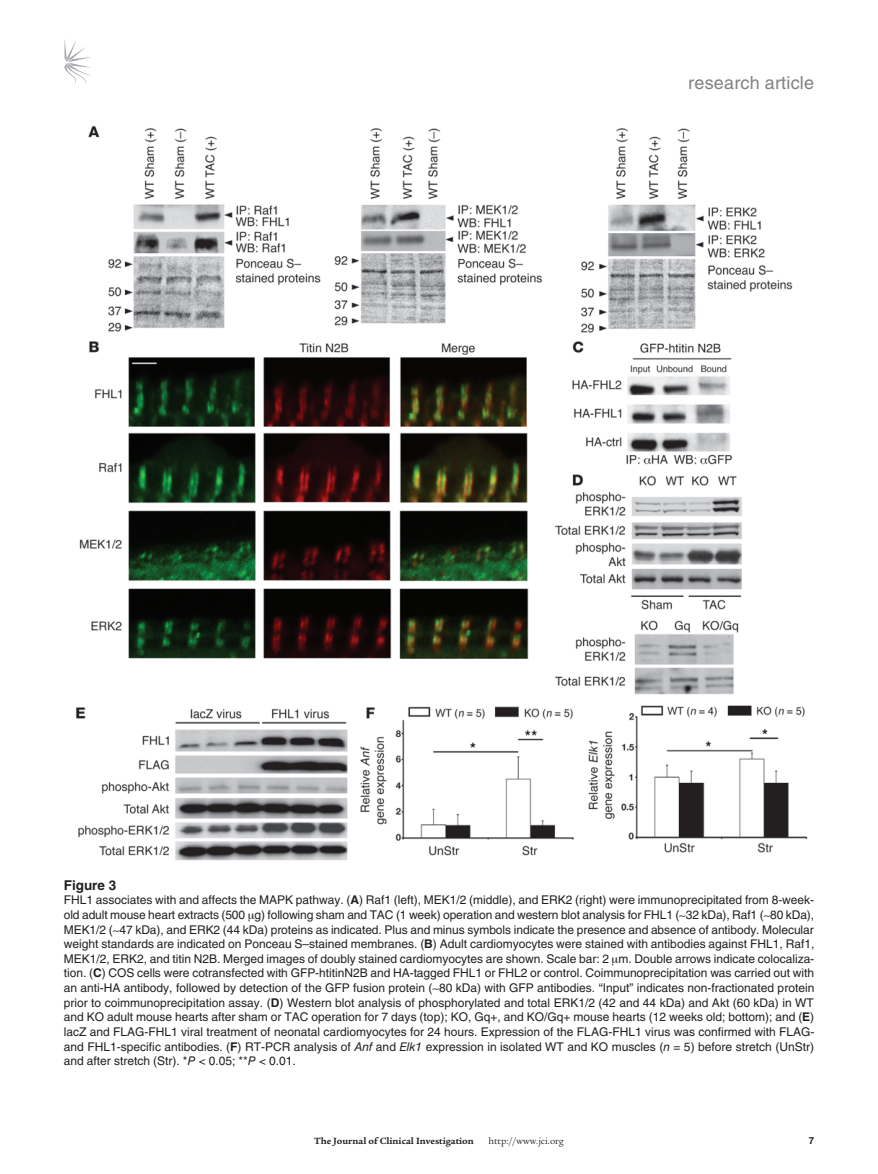
<style>
.page{position:relative;width:878px;height:1174px;background:#fff}
.page>*{position:absolute;margin:0;border:0;box-sizing:border-box;transform-origin:0 0}
.t1{font:18px "Helvetica LT Std";letter-spacing:.01em;color:#808285}
.t2{font:700 13.5px "Helvetica LT Std";color:#231f20}
.t3{font:12px/14.7px "Helvetica LT Std";color:#231f20;text-align:justify}
.t4{font:700 9.75px "Legacy Serif Std";color:#231f20}
.t5{font:9.75px "Legacy Serif Std";color:#231f20}
.s1{font-weight:700}
.s2{font-style:italic}
</style>
<div class="page">
<svg style="left:64px;top:39px;width:27px;height:46px"></svg>
<img style="left:76px;top:125px;width:732px;height:736px">
<h1 class="t1" style="left:688px;top:72px;width:127px">research article</h1>
<p class="t2" style="left:64px;top:876px;width:53px">Figure 3</p>
<p class="t3" style="left:64px;top:892px;width:752px">FHL1 associates with and affects the MAPK pathway. (<span class="s1">A</span>) Raf1 (left), MEK1/2 (middle), and ERK2 (right) were immunoprecipitated from 8-week&shy;old adult mouse heart extracts (500 g) following sham and TAC (1 week) operation and western blot analysis for FHL1 ( 32 kDa), Raf1 ( 80 kDa), MEK1/2 ( 47 kDa), and ERK2 (44 kDa) proteins as indicated. Plus and minus symbols indicate the presence and absence of antibody. Molecular weight standards are indicated on Ponceau S–stained membranes. (<span class="s1">B</span>) Adult cardiomyocytes were stained with antibodies against FHL1, Raf1, MEK1/2, ERK2, and titin N2B. Merged images of doubly stained cardiomyocytes are shown. Scale bar: 2 m. Double arrows indicate colocaliza&shy;tion. (<span class="s1">C</span>) COS cells were cotransfected with GFP-htitinN2B and HA-tagged FHL1 or FHL2 or control. Coimmunoprecipitation was carried out with an anti-HA antibody, followed by detection of the GFP fusion protein ( 80 kDa) with GFP antibodies. “Input” indicates non-fractionated protein prior to coimmunoprecipitation assay. (<span class="s1">D</span>) Western blot analysis of phosphorylated and total ERK1/2 (42 and 44 kDa) and Akt (60 kDa) in WT and KO adult mouse hearts after sham or TAC operation for 7 days (top); KO, Gq+, and KO/Gq+ mouse hearts (12 weeks old; bottom); and (<span class="s1">E</span>) lacZ and FLAG-FHL1 viral treatment of neonatal cardiomyocytes for 24 hours. Expression of the FLAG-FHL1 virus was confirmed with FLAG&shy;and FHL1-specific antibodies. (<span class="s1">F</span>) RT-PCR analysis of <span class="s2">Anf</span> and <span class="s2">Elk1</span> expression in isolated WT and KO muscles (<span class="s2">n</span> = 5) before stretch (UnStr) and after stretch (Str). *<span class="s2">P</span> &lt; 0.05; **<span class="s2">P</span> &lt; 0.01.</p>
<p class="t4" style="left:314px;top:1135px;width:161px">The Journal of Clinical Investigation</p>
<p class="t5" style="left:488px;top:1135px;width:77px">http://www.jci.org</p>
</div>
